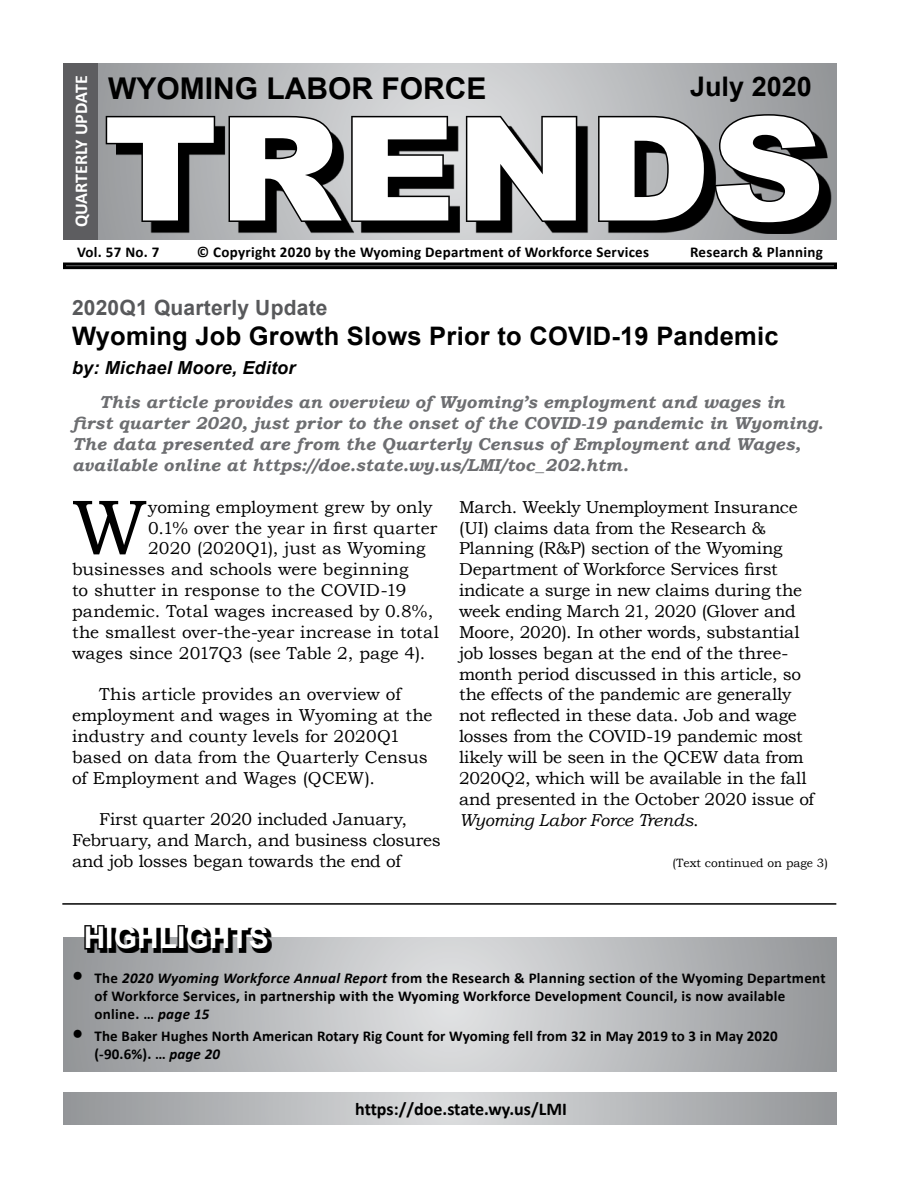
<style>
.page{position:relative;width:918px;height:1188px;background:#fff}
.page>*{position:absolute;margin:0;border:0;box-sizing:border-box;transform-origin:0 0}
.t1{font:900 144px "Arial";color:#fff;scale:1.1 1}
.t2{font:78.45px "Bookman Old Style";color:#000}
.t3{font:700 30px "Arial";color:#000}
.t4{font:700 30px "Arial";color:#fff}
.t5{font:700 27px "Arial";color:#000}
.t6{font:700 25.5px "Arial";letter-spacing:.01em;color:#000}
.t7{font:700 21px "Arial";letter-spacing:.01em;color:#58595b}
.t8{font:700 18px "Calibri";letter-spacing:-.005em;color:#000}
.t9{font:italic 700 18px "Arial";letter-spacing:.01em;color:#000}
.t10{font:700 18px "Calibri";letter-spacing:-.005em;color:#fff}
.t11{font:17.25px/20.9px "Bookman Old Style";letter-spacing:-.005em;color:#000}
.t12{font:italic 700 17.25px/20.9px "Bookman Old Style";letter-spacing:.015em;color:#6d6e71}
.t13{font:italic 17.25px "Bookman Old Style";letter-spacing:-.02em;color:#000}
.t14{font:700 15px/18px "Calibri";letter-spacing:.02em;color:#000}
.t15{font:12px "Bookman Old Style";color:#000}
.s1{font-style:normal}
.s2{font-size:22.5px}
.s3{font-style:italic}
</style>
<div class="page">
<svg style="left:98px;top:63px;width:739px;height:177px;background:#b7b9bb"></svg>
<div style="left:63px;top:262px;width:774px;height:7px;border:3px solid #000"></div>
<svg style="left:116px;top:124px;width:715px;height:110px;background:#626364"></svg>
<svg style="left:104px;top:114px;width:113px;height:109px;background:#525354"></svg>
<svg style="left:227px;top:114px;width:224px;height:111px;background:#39393a"></svg>
<svg style="left:464px;top:114px;width:115px;height:109px;background:#3b3c3c"></svg>
<svg style="left:597px;top:114px;width:110px;height:109px;background:#363737"></svg>
<svg style="left:713px;top:113px;width:109px;height:112px;background:#363637"></svg>
<svg style="left:63px;top:1092px;width:774px;height:33px;background:#b7b9bb"></svg>
<div style="left:63px;top:63px;width:35px;height:177px;background:#5d5d60"></div>
<hr style="left:62px;top:903px;width:774px;height:2px;background:#000">
<svg style="left:63px;top:937px;width:774px;height:135px;background:#b9bbbd"></svg>
<svg style="left:87px;top:928px;width:185px;height:25px;background:#363637"></svg>
<svg style="left:83px;top:925px;width:23px;height:26px"></svg>
<div style="left:178px;top:925px;width:7px;height:25px;border:3px solid #000"></div>
<p class="t10" style="left:68px;top:227px;width:153px;rotate:-90deg">QUARTERLY UPDATE</p>
<h2 class="t5" style="left:690px;top:67px;width:123px">July 2020</h2>
<p class="t14" style="left:77px;top:243px;width:84px">Vol. 57 No. 7</p>
<p class="t14" style="left:197px;top:243px;width:454px">© Copyright 2020 by the Wyoming Department of Workforce Services</p>
<p class="t14" style="left:690px;top:243px;width:134px">Research &amp; Planning</p>
<p class="t7" style="left:72px;top:293px;width:257px">2020Q1 Quarterly Update</p>
<h2 class="t6" style="left:72px;top:318px;width:708px">Wyoming Job Growth Slows Prior to COVID-19 Pandemic</h2>
<h4 class="t9" style="left:72px;top:356px;width:225px">by: Michael Moore, Editor</h4>
<p class="t12" style="left:72px;top:392px;width:753px;text-indent:27px">This article provides an overview of Wyoming’s employment and wages in first quarter 2020, just prior to the onset of the COVID-19 pandemic in Wyoming.<br>The data presented are from the Quarterly Census of Employment and Wages, available online at https://doe.state.wy.us/LMI/toc_202.htm.</p>
<p class="t2" style="left:72px;top:477px;width:77px">W</p>
<p class="t11" style="left:148px;top:496px;width:286px">yoming employment grew by only</p>
<h3 class="t3" style="left:108px;top:68px;width:380px">WYOMING LABOR FORCE</h3>
<h1 class="t1" style="left:104px;top:65px;width:657px">TRENDS</h1>
<p class="t11" style="left:459px;top:497px;width:357px">March. Weekly Unemployment Insurance (UI) claims data from the Research &amp; Planning (R&amp;P) section of the Wyoming Department of Workforce Services first indicate a surge in new claims during the week ending March 21, 2020 (Glover and Moore, 2020). In other words, substantial job losses began at the end of the three&shy;month period discussed in this article, so the effects of the pandemic are generally not reflected in these data. Job and wage losses from the COVID-19 pandemic most likely will be seen in the QCEW data from 2020Q2, which will be available in the fall and presented in the October 2020 issue of</p>
<p class="t13" style="left:459px;top:808px;width:241px">Wyoming Labor Force Trends<span class="s1">.</span></p>
<p class="t15" style="left:672px;top:855px;width:157px">(Text continued on page 3)</p>
<p class="t11" style="left:148px;top:517px;width:291px">0.1% over the year in first quarter</p>
<p class="t11" style="left:72px;top:538px;width:369px;text-indent:76px">2020 (2020Q1), just as Wyoming businesses and schools were beginning<br>to shutter in response to the COVID-19 pandemic. Total wages increased by 0.8%, the smallest over-the-year increase in total wages since 2017Q3 (see Table 2, page 4).</p>
<p class="t11" style="left:72px;top:684px;width:362px;text-indent:27px">This article provides an overview of employment and wages in Wyoming at the industry and county levels for 2020Q1 based on data from the Quarterly Census of Employment and Wages (QCEW).</p>
<p class="t11" style="left:72px;top:809px;width:370px;text-indent:27px">First quarter 2020 included January,<br>February, and March, and business closures and job losses began towards the end of</p>
<p class="t4" style="left:84px;top:916px;width:187px">HIGHLIGHTS</p>
<p class="t14" style="left:95px;top:969px;width:733px;text-indent:-23px"><span class="s2">•</span> The <span class="s3">2020 Wyoming Workforce Annual Report</span> from the Research &amp; Planning section of the Wyoming Department of Workforce Services, in partnership with the Wyoming Workforce Development Council, is now available online. … <span class="s3">page 15</span></p>
<p class="t14" style="left:95px;top:1027px;width:685px;text-indent:-23px"><span class="s2">•</span> The Baker Hughes North American Rotary Rig Count for Wyoming fell from 32 in May 2019 to 3 in May 2020 (-90.6%). … <span class="s3">page 20</span></p>
<p class="t8" style="left:355px;top:1096px;width:213px">https://doe.state.wy.us/LMI</p>
</div>
